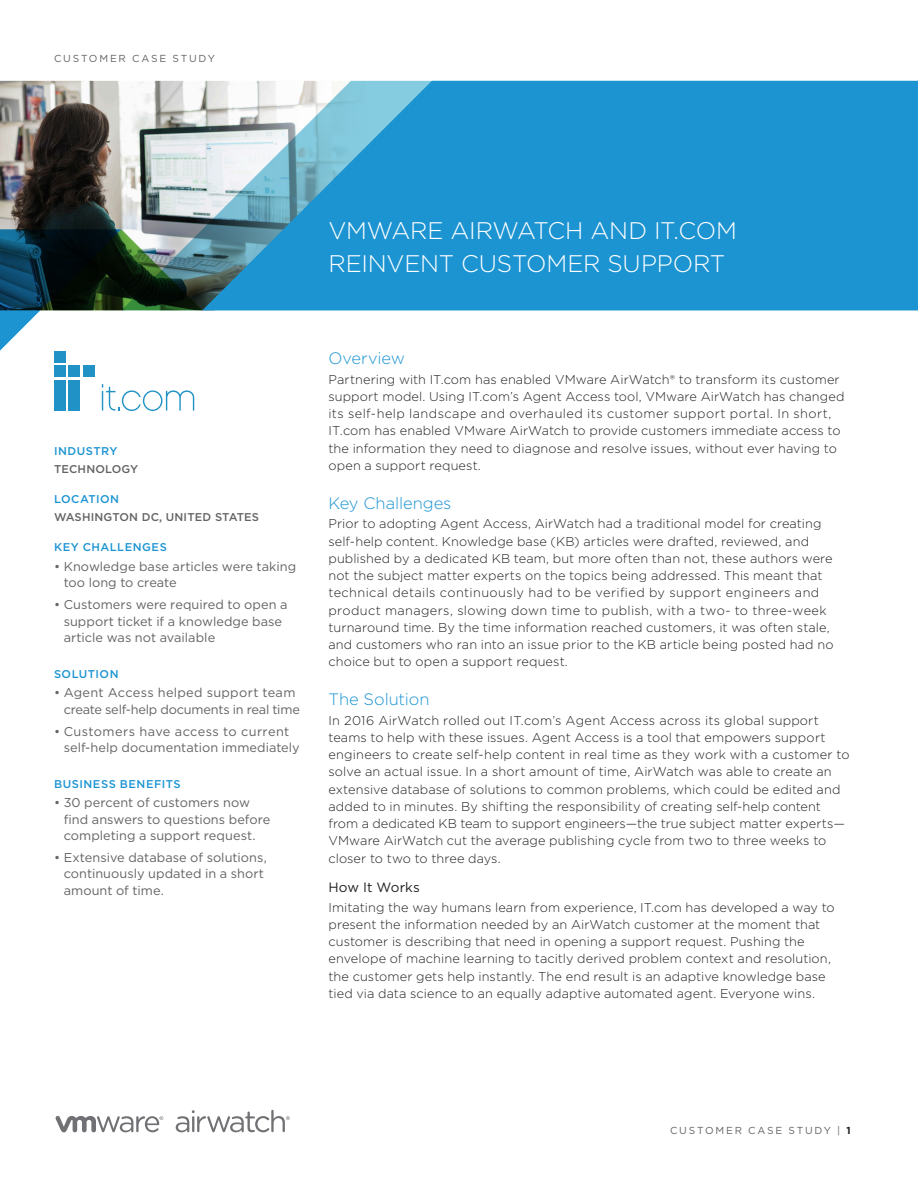
<style>
.page{position:relative;width:918px;height:1188px;background:#fff}
.page>*{position:absolute;margin:0;border:0;box-sizing:border-box;transform-origin:0 0}
._1a__MAIN_TITLE{font:300 24px "Gotham";letter-spacing:-.01em;color:#fff}
._4a__SUBHEAD-1{font:300 16.5px "Gotham";letter-spacing:-.005em;color:#1c94d2}
._4a__SUBHEAD-2-BLK{font:13.5px "Gotham";letter-spacing:.005em;color:#231f20}
._3a__BODY_TEXT{font:300 12.75px/17.2px "Gotham";letter-spacing:.01em;color:#231f20}
.t1{font:12.75px/16.5px "Gotham";letter-spacing:.005em;color:#636265}
._5a__SIDEBAR-HEAD{font:500 11.25px "Gotham";letter-spacing:.045em;color:#1c94d2}
._5a__SIDEBAR-SUBHEAD{font:500 11.25px "Gotham";letter-spacing:.015em;color:#636265}
.FOLIO-BOTTOM-GRAY{font:10.2px "Gotham";letter-spacing:.18em;color:#636265}
.FOLIO-TOP-GRAY{font:10.2px "Gotham";letter-spacing:.18em;color:#636265}
.s1{font-weight:700;color:#231f20}
</style>
<div class="page">
<img style="left:0;top:81px;width:121px;height:148px">
<img style="left:121px;top:81px;width:81px;height:148px">
<svg style="left:202px;top:81px;width:716px;height:229px;background:#319bd1"></svg>
<svg style="left:0;top:229px;width:202px;height:122px"></svg>
<div style="left:68px;top:380px;width:12px;height:31px;background:#2092c5"></div>
<div style="left:54px;top:380px;width:12px;height:31px;background:#2092c5"></div>
<div style="left:68px;top:366px;width:12px;height:11px;background:#2092c5"></div>
<div style="left:83px;top:366px;width:12px;height:11px;background:#2092c5"></div>
<div style="left:54px;top:366px;width:12px;height:11px;background:#2092c5"></div>
<div style="left:54px;top:351px;width:12px;height:12px;background:#2092c5"></div>
<svg style="left:102px;top:384px;width:92px;height:27px"></svg>
<svg style="left:55px;top:1116px;width:108px;height:16px"></svg>
<svg style="left:176px;top:1110px;width:114px;height:22px"></svg>
<p class="FOLIO-TOP-GRAY" style="left:54px;top:52px;width:163px">CUSTOMER CASE STUDY</p>
<p class="_1a__MAIN_TITLE" style="left:328px;top:215px;width:410px">VMWARE AIRWATCH AND IT.COM</p>
<p class="_1a__MAIN_TITLE" style="left:328px;top:248px;width:398px">REINVENT CUSTOMER SUPPORT</p>
<p class="_5a__SIDEBAR-HEAD" style="left:54px;top:444px;width:65px">INDUSTRY</p>
<p class="_5a__SIDEBAR-SUBHEAD" style="left:54px;top:462px;width:86px">TECHNOLOGY</p>
<p class="_5a__SIDEBAR-HEAD" style="left:54px;top:492px;width:67px">LOCATION</p>
<p class="_5a__SIDEBAR-SUBHEAD" style="left:54px;top:510px;width:207px">WASHINGTON DC, UNITED STATES</p>
<p class="_5a__SIDEBAR-HEAD" style="left:54px;top:540px;width:114px">KEY CHALLENGES</p>
<p class="t1" style="left:64px;top:558px;width:234px;text-indent:-10px">• Knowledge base articles were taking too long to create</p>
<p class="t1" style="left:64px;top:596px;width:225px;text-indent:-10px">• Customers were required to open a support ticket if a knowledge base article was not available</p>
<p class="_5a__SIDEBAR-HEAD" style="left:54px;top:666px;width:66px">SOLUTION</p>
<p class="t1" style="left:64px;top:684px;width:238px;text-indent:-10px">• Agent Access helped support team create self-help documents in real time</p>
<p class="t1" style="left:64px;top:723px;width:238px;text-indent:-10px">• Customers have access to current self-help documentation immediately</p>
<p class="_5a__SIDEBAR-HEAD" style="left:54px;top:776px;width:128px">BUSINESS BENEFITS</p>
<p class="t1" style="left:64px;top:794px;width:208px;text-indent:-10px">• 30 percent of customers now find answers to questions before completing a support request.</p>
<p class="t1" style="left:64px;top:849px;width:205px;text-indent:-10px">• Extensive database of solutions, continuously updated in a short amount of time.</p>
<p class="_4a__SUBHEAD-1" style="left:328px;top:348px;width:78px">Overview</p>
<p class="_3a__BODY_TEXT" style="left:328px;top:370px;width:518px">Partnering with IT.com has enabled VMware AirWatch® to transform its customer support model. Using IT.com’s Agent Access tool, VMware AirWatch has changed its self-help landscape and overhauled its customer support portal. In short, IT.com has enabled VMware AirWatch to provide customers immediate access to the information they need to diagnose and resolve issues, without ever having to open a support request.</p>
<p class="_4a__SUBHEAD-1" style="left:328px;top:493px;width:124px">Key Challenges</p>
<p class="_3a__BODY_TEXT" style="left:328px;top:515px;width:507px">Prior to adopting Agent Access, AirWatch had a traditional model for creating self-help content. Knowledge base (KB) articles were drafted, reviewed, and published by a dedicated KB team, but more often than not, these authors were not the subject matter experts on the topics being addressed. This meant that technical details continuously had to be verified by support engineers and product managers, slowing down time to publish, with a two- to three-week turnaround time. By the time information reached customers, it was often stale, and customers who ran into an issue prior to the KB article being posted had no choice but to open a support request.</p>
<p class="_4a__SUBHEAD-1" style="left:328px;top:689px;width:103px">The Solution</p>
<p class="_3a__BODY_TEXT" style="left:328px;top:711px;width:523px">In 2016 AirWatch rolled out IT.com’s Agent Access across its global support teams to help with these issues. Agent Access is a tool that empowers support engineers to create self-help content in real time as they work with a customer to solve an actual issue. In a short amount of time, AirWatch was able to create an extensive database of solutions to common problems, which could be edited and added to in minutes. By shifting the responsibility of creating self-help content from a dedicated KB team to support engineers—the true subject matter experts— VMware AirWatch cut the average publishing cycle from two to three weeks to closer to two to three days.</p>
<p class="_4a__SUBHEAD-2-BLK" style="left:328px;top:879px;width:93px">How It Works</p>
<p class="_3a__BODY_TEXT" style="left:328px;top:898px;width:508px">Imitating the way humans learn from experience, IT.com has developed a way to present the information needed by an AirWatch customer at the moment that customer is describing that need in opening a support request. Pushing the envelope of machine learning to tacitly derived problem context and resolution, the customer gets help instantly. The end result is an adaptive knowledge base tied via data science to an equally adaptive automated agent. Everyone wins.</p>
<p class="FOLIO-BOTTOM-GRAY" style="left:670px;top:1124px;width:182px">CUSTOMER CASE STUDY | <span class="s1">1</span></p>
</div>
